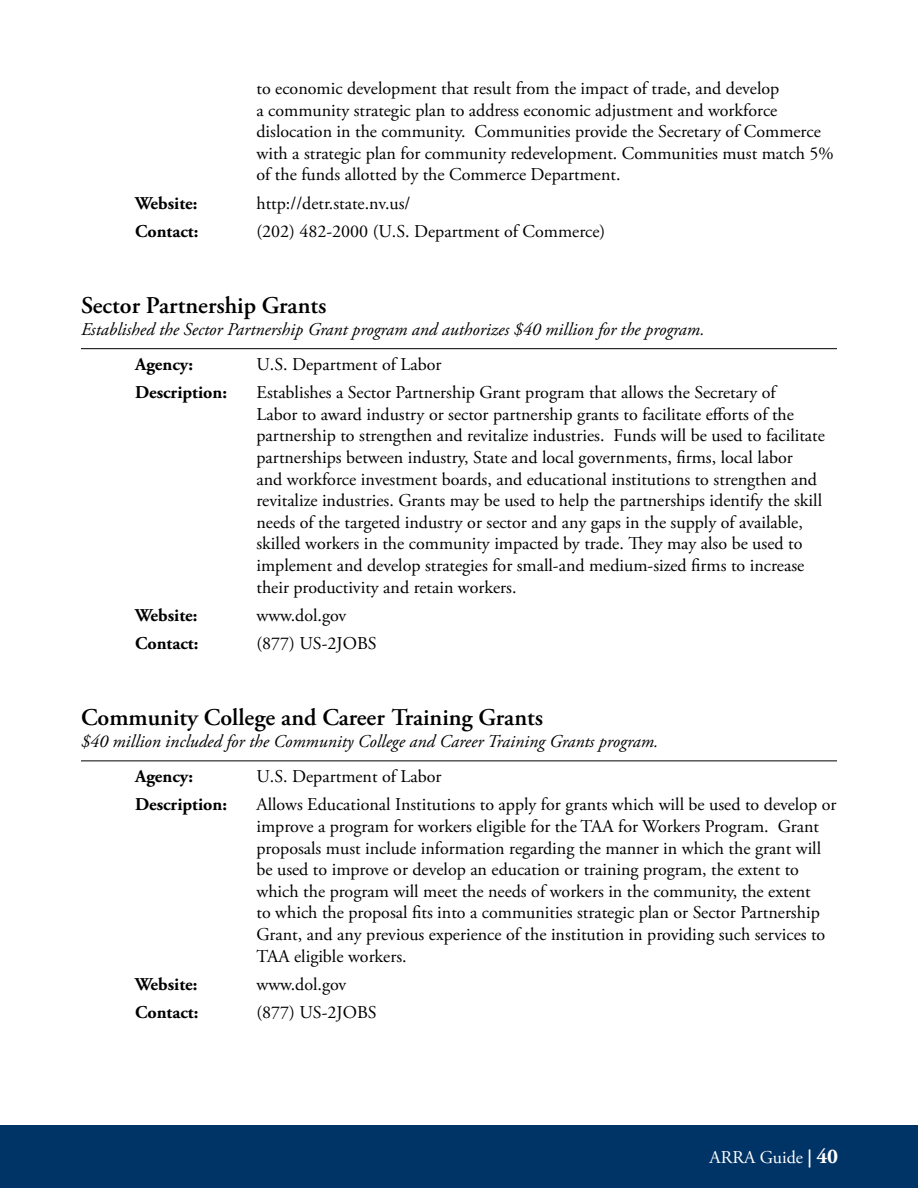
<style>
.page{position:relative;width:918px;height:1188px;background:#fff}
.page>*{position:absolute;margin:0;border:0;box-sizing:border-box;transform-origin:0 0}
.t1{font:600 24px "Adobe Garamond Pro";color:#000}
.t2{font:18px/21.6px "Adobe Garamond Pro";color:#000}
.t3{font:italic 18px "Adobe Garamond Pro";color:#000}
.t4{font:700 18px "Adobe Garamond Pro";color:#000}
.t5{font:18px "Adobe Garamond Pro";color:#fff}
.s1{font-weight:700}
.s2{font-weight:700;font-size:21px}
</style>
<div class="page">
<div style="left:0;top:1126px;width:918px;height:62px;background:#036"></div>
<hr style="left:81px;top:348px;width:756px;height:1px;background:#000">
<hr style="left:81px;top:760px;width:756px;height:1px;background:#000">
<p class="t2" style="left:256px;top:78px;width:579px">to economic development that result from the impact of trade, and develop<br>a community strategic plan to address economic adjustment and workforce dislocation in the community. Communities provide the Secretary of Commerce with a strategic plan for community redevelopment. Communities must match 5% of the funds allotted by the Commerce Department.</p>
<p class="t4" style="left:135px;top:193px;width:64px">Website:</p>
<p class="t2" style="left:256px;top:193px;width:155px">http://detr.state.nv.us/</p>
<p class="t4" style="left:135px;top:221px;width:65px">Contact:</p>
<p class="t2" style="left:256px;top:221px;width:350px">(202) 482-2000 (U.S. Department of Commerce)</p>
<h1 class="t1" style="left:81px;top:292px;width:247px">Sector Partnership Grants</h1>
<p class="t3" style="left:81px;top:318px;width:625px">Established the Sector Partnership Grant program and authorizes $40 million for the program.</p>
<p class="t4" style="left:135px;top:354px;width:60px">Agency:</p>
<p class="t2" style="left:256px;top:354px;width:187px">U.S. Department of Labor</p>
<p class="t4" style="left:135px;top:382px;width:94px">Description:</p>
<p class="t2" style="left:256px;top:382px;width:570px">Establishes a Sector Partnership Grant program that allows the Secretary of<br>Labor to award industry or sector partnership grants to facilitate efforts of the partnership to strengthen and revitalize industries. Funds will be used to facilitate partnerships between industry, State and local governments, firms, local labor<br>and workforce investment boards, and educational institutions to strengthen and revitalize industries. Grants may be used to help the partnerships identify the skill needs of the targeted industry or sector and any gaps in the supply of available, skilled workers in the community impacted by trade. They may also be used to implement and develop strategies for small-and medium-sized firms to increase their productivity and retain workers.</p>
<p class="t4" style="left:135px;top:605px;width:64px">Website:</p>
<p class="t2" style="left:256px;top:605px;width:91px">www.dol.gov</p>
<p class="t4" style="left:135px;top:633px;width:65px">Contact:</p>
<p class="t2" style="left:256px;top:633px;width:122px">(877) US-2JOBS</p>
<h1 class="t1" style="left:81px;top:704px;width:464px">Community College and Career Training Grants</h1>
<p class="t3" style="left:81px;top:730px;width:579px">$40 million included for the Community College and Career Training Grants program.</p>
<p class="t4" style="left:135px;top:766px;width:60px">Agency:</p>
<p class="t2" style="left:256px;top:766px;width:187px">U.S. Department of Labor</p>
<p class="t4" style="left:135px;top:794px;width:94px">Description:</p>
<p class="t2" style="left:256px;top:795px;width:581px">Allows Educational Institutions to apply for grants which will be used to develop or improve a program for workers eligible for the TAA for Workers Program. Grant proposals must include information regarding the manner in which the grant will be used to improve or develop an education or training program, the extent to which the program will meet the needs of workers in the community, the extent<br>to which the proposal fits into a communities strategic plan or Sector Partnership Grant, and any previous experience of the institution in providing such services to TAA eligible workers.</p>
<p class="t4" style="left:135px;top:974px;width:64px">Website:</p>
<p class="t2" style="left:256px;top:974px;width:91px">www.dol.gov</p>
<p class="t4" style="left:135px;top:1002px;width:65px">Contact:</p>
<p class="t2" style="left:256px;top:1002px;width:122px">(877) US-2JOBS</p>
<p class="t5" style="left:710px;top:1146px;width:130px">ARRA Guide <span class="s1">|</span> <span class="s2">40</span></p>
</div>
